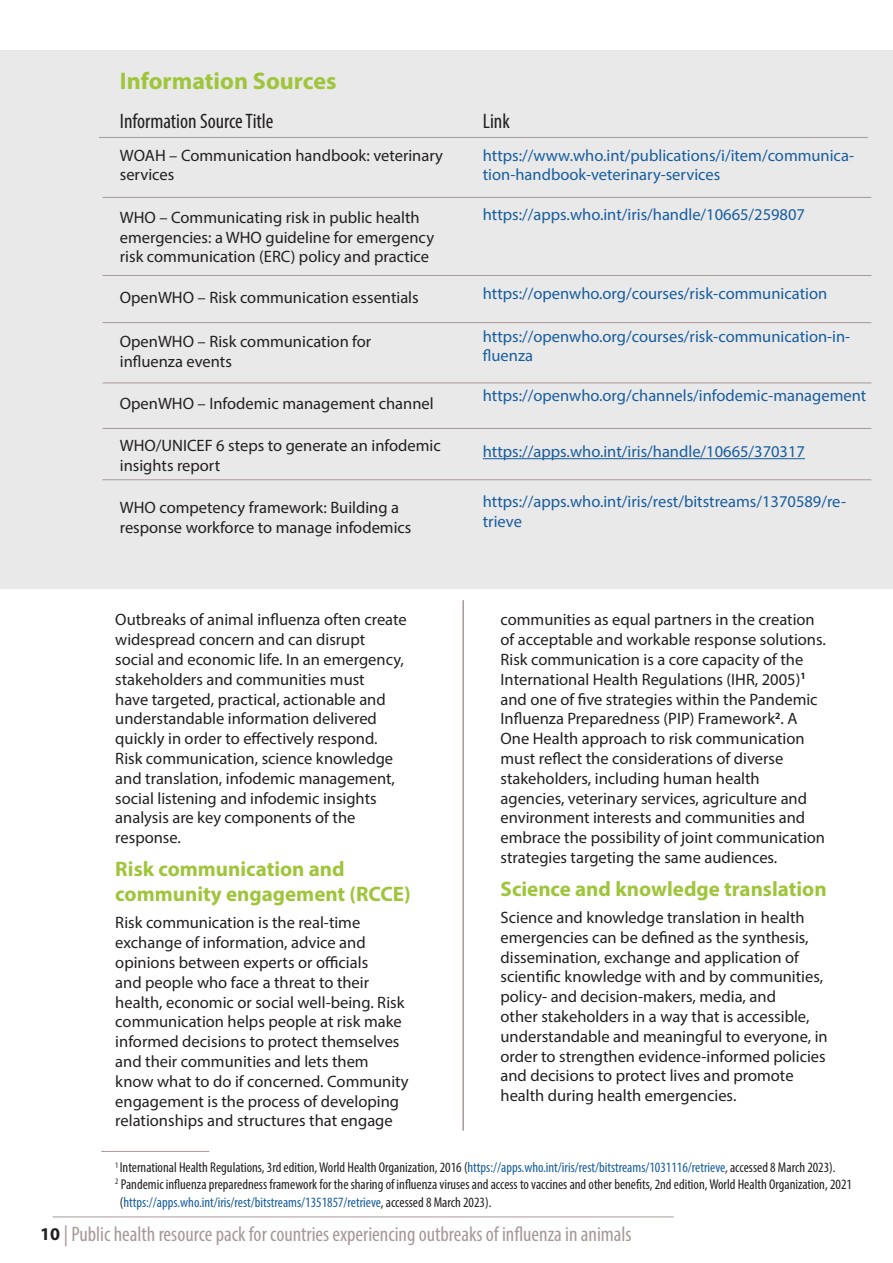
<style>
.page{position:relative;width:893px;height:1263px;background:#fff}
.page>*{position:absolute;margin:0;border:0;box-sizing:border-box;transform-origin:0 0}
.t1{font:700 24px "Myriad Pro";color:#9fc53b}
.t2{font:condensed 21px "Myriad Pro";color:#a69998}
.t3{font:700 21px/25.2px "Myriad Pro";color:#9fc53b}
.t4{font:condensed 21px "Myriad Pro";color:#231f20}
.t5{font:700 18px "Myriad Pro";color:#231f20}
.t6{font:16.5px/19.8px "Myriad Pro";color:#231f20}
.t7{font:16.5px/19.8px "Myriad Pro";color:#175d9e}
.t8{font:condensed 14.25px "Myriad Pro";color:#231f20}
.t9{font:condensed 14.25px "Myriad Pro";color:#175d9e}
.s1{color:#175d9e}
.s2{color:#231f20}
</style>
<div class="page">
<hr style="left:53px;top:1217px;width:621px;height:1px;background:#a69998">
<div style="left:0;top:50px;width:893px;height:539px;background:#e9e9e9"></div>
<hr style="left:103px;top:197px;width:768px;height:1px;background:#a69998">
<hr style="left:99px;top:137px;width:769px;height:1px;background:#a69998">
<hr style="left:103px;top:275px;width:768px;height:1px;background:#a69998">
<hr style="left:103px;top:322px;width:768px;height:1px;background:#a69998">
<hr style="left:103px;top:383px;width:768px;height:1px;background:#a69998">
<hr style="left:103px;top:428px;width:768px;height:1px;background:#a69998">
<hr style="left:103px;top:479px;width:768px;height:1px;background:#a69998">
<hr style="left:101px;top:1151px;width:108px;height:1px;background:#a69998">
<hr style="left:483px;top:458px;width:322px;height:1px;background:#175d9e">
<hr style="left:462px;top:600px;width:2px;height:530px;background:#a69998">
<p class="t1" style="left:120px;top:65px;width:218px">Information Sources</p>
<p class="t4" style="left:120px;top:109px;width:155px">Information Source Title</p>
<p class="t4" style="left:483px;top:109px;width:29px">Link</p>
<p class="t7" style="left:483px;top:145px;width:373px">https://www.who.int/publications/i/item/communica&shy;tion-handbook-veterinary-services</p>
<p class="t7" style="left:483px;top:204px;width:324px">https://apps.who.int/iris/handle/10665/259807</p>
<p class="t6" style="left:120px;top:145px;width:325px">WOAH – Communication handbook: veterinary services</p>
<p class="t6" style="left:120px;top:207px;width:316px">WHO – Communicating risk in public health emergencies: a WHO guideline for emergency risk communication (ERC) policy and practice</p>
<p class="t6" style="left:120px;top:287px;width:300px">OpenWHO – Risk communication essentials</p>
<p class="t6" style="left:120px;top:331px;width:253px">OpenWHO – Risk communication for influenza events</p>
<p class="t6" style="left:120px;top:393px;width:315px">OpenWHO – Infodemic management channel</p>
<p class="t6" style="left:120px;top:436px;width:323px">WHO/UNICEF 6 steps to generate an infodemic insights report</p>
<p class="t6" style="left:120px;top:498px;width:293px">WHO competency framework: Building a response workforce to manage infodemics</p>
<p class="t7" style="left:483px;top:284px;width:346px">https://openwho.org/courses/risk-communication</p>
<p class="t7" style="left:483px;top:326px;width:369px">https://openwho.org/courses/risk-communication-in&shy;fluenza</p>
<p class="t7" style="left:483px;top:385px;width:385px">https://openwho.org/channels/infodemic-management</p>
<p class="t7" style="left:483px;top:441px;width:324px">https://apps.who.int/iris/handle/10665/370317</p>
<p class="t7" style="left:483px;top:491px;width:365px">https://apps.who.int/iris/rest/bitstreams/1370589/re&shy;trieve</p>
<p class="t6" style="left:115px;top:610px;width:293px">Outbreaks of animal influenza often create widespread concern and can disrupt social and economic life. In an emergency, stakeholders and communities must<br>have targeted, practical, actionable and understandable information delivered quickly in order to effectively respond.<br>Risk communication, science knowledge and translation, infodemic management, social listening and infodemic insights analysis are key components of the response.</p>
<p class="t3" style="left:115px;top:855px;width:297px">Risk communication and community engagement (RCCE)</p>
<p class="t6" style="left:115px;top:913px;width:295px">Risk communication is the real-time exchange of information, advice and opinions between experts or officials<br>and people who face a threat to their health, economic or social well-being. Risk communication helps people at risk make informed decisions to protect themselves and their communities and lets them know what to do if concerned. Community engagement is the process of developing relationships and structures that engage</p>
<p class="t6" style="left:500px;top:610px;width:327px">communities as equal partners in the creation of acceptable and workable response solutions.<br>Risk communication is a core capacity of the International Health Regulations (IHR, 2005)<sup>1 </sup>and one of five strategies within the Pandemic Influenza Preparedness (PIP) Framework<sup>2</sup>. A One Health approach to risk communication must reflect the considerations of diverse stakeholders, including human health agencies, veterinary services, agriculture and environment interests and communities and embrace the possibility of joint communication strategies targeting the same audiences.</p>
<p class="t3" style="left:500px;top:875px;width:328px">Science and knowledge translation</p>
<p class="t6" style="left:500px;top:907px;width:329px">Science and knowledge translation in health emergencies can be defined as the synthesis, dissemination, exchange and application of scientific knowledge with and by communities, policy- and decision-makers, media, and<br>other stakeholders in a way that is accessible, understandable and meaningful to everyone, in order to strengthen evidence-informed policies and decisions to protect lives and promote health during health emergencies.</p>
<p class="t8" style="left:115px;top:1159px;width:722px"><sup>1</sup> International Health Regulations, 3rd edition, World Health Organization, 2016 (<span class="s1">https://apps.who.int/iris/rest/bitstreams/1031116/retrieve</span>, accessed 8 March 2023).</p>
<p class="t8" style="left:115px;top:1175px;width:738px"><sup>2</sup> Pandemic influenza preparedness framework for the sharing of influenza viruses and access to vaccines and other benefits, 2nd edition, World Health Organization, 2021</p>
<p class="t9" style="left:120px;top:1193px;width:373px"><span class="s2">(</span>https://apps.who.int/iris/rest/bitstreams/1351857/retrieve<span class="s2">, accessed 8 March 2023).</span></p>
<p class="t2" style="left:64px;top:1221px;width:569px">| Public health resource pack for countries experiencing outbreaks of influenza in animals</p>
<p class="t5" style="left:40px;top:1222px;width:21px">10</p>
</div>
